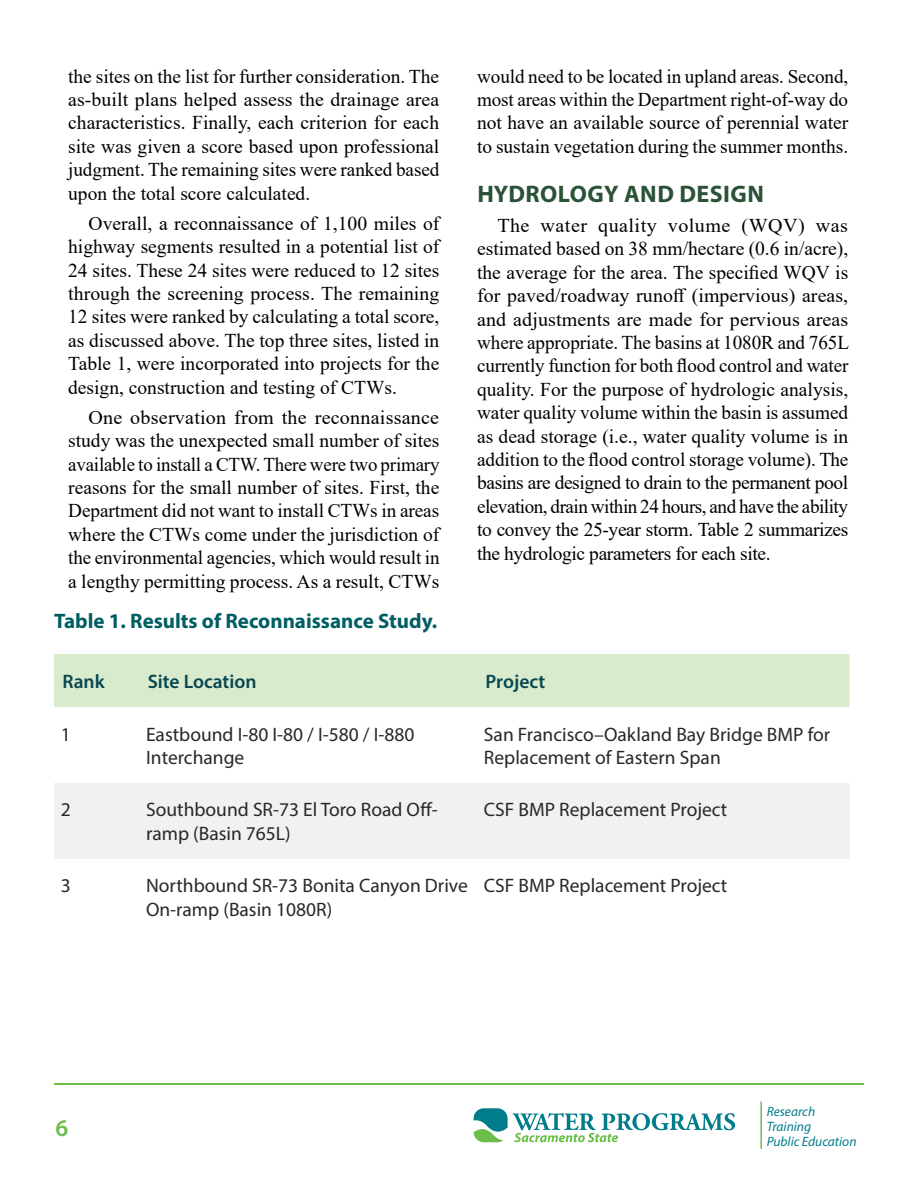
<style>
.page{position:relative;width:918px;height:1188px;background:#fff}
.page>*{position:absolute;margin:0;border:0;box-sizing:border-box;transform-origin:0 0}
.subhead_h2_no_shade{font:700 24px "Myriad Pro";letter-spacing:.02em;color:#2a5236}
.t1{font:600 24px "Myriad Pro";color:#6bbe4a}
.Table_title_h3{font:700 21px "Myriad Pro";color:#005e62}
.basic_p{font:19.5px/23.4px "Times New Roman";color:#000;text-align:justify}
.table_cells_p{font:19.5px/23.4px "Myriad Pro";color:#292829}
.table_cells_highlighted_p{font:19.5px/23.4px "Myriad Pro";color:#292829}
.table_head_p{font:600 19.5px "Myriad Pro";color:#084751}
.t2{font:italic 13.5px/15px "Myriad Pro";color:#007c8a}
</style>
<div class="page">
<hr style="left:760px;top:1102px;width:2px;height:47px;background:#6cbe4b">
<svg style="left:474px;top:1108px;width:261px;height:34px"></svg>
<hr style="left:54px;top:1084px;width:810px;height:1px;background:#6ebe4a">
<div style="left:54px;top:654px;width:796px;height:53px;background:#d8ebcd"></div>
<div style="left:54px;top:783px;width:795px;height:75px;background:#f1f1f2"></div>
<p class="basic_p" style="left:68px;top:64px;width:373px">the sites on the list for further consideration. The as-built plans helped assess the drainage area characteristics. Finally, each criterion for each site was given a score based upon professional judgment. The remaining sites were ranked based upon the total score calculated.</p>
<p class="basic_p" style="left:68px;top:211px;width:373px;text-indent:20px">Overall, a reconnaissance of 1,100 miles of highway segments resulted in a potential list of 24 sites. These 24 sites were reduced to 12 sites through the screening process. The remaining 12 sites were ranked by calculating a total score, as discussed above. The top three sites, listed in Table 1, were incorporated into projects for the design, construction and testing of CTWs.</p>
<p class="basic_p" style="left:68px;top:405px;width:373px;text-indent:20px">One observation from the reconnaissance study was the unexpected small number of sites available to install a CTW. There were two primary reasons for the small number of sites. First, the Department did not want to install CTWs in areas where the CTWs come under the jurisdiction of the environmental agencies, which would result in a lengthy permitting process. As a result, CTWs</p>
<p class="Table_title_h3" style="left:54px;top:607px;width:385px">Table 1. Results of Reconnaissance Study.</p>
<p class="basic_p" style="left:477px;top:64px;width:373px">would need to be located in upland areas. Second, most areas within the Department right-of-way do not have an available source of perennial water to sustain vegetation during the summer months.</p>
<h2 class="subhead_h2_no_shade" style="left:477px;top:178px;width:288px">HYDROLOGY AND DESIGN</h2>
<p class="basic_p" style="left:477px;top:213px;width:373px;text-indent:20px">The water quality volume (WQV) was estimated based on 38 mm/hectare (0.6 in/acre), the average for the area. The specified WQV is for paved/roadway runoff (impervious) areas, and adjustments are made for pervious areas where appropriate. The basins at 1080R and 765L currently function for both flood control and water quality. For the purpose of hydrologic analysis, water quality volume within the basin is assumed as dead storage (i.e., water quality volume is in addition to the flood control storage volume). The basins are designed to drain to the permanent pool elevation, drain within 24 hours, and have the ability to convey the 25-year storm. Table 2 summarizes the hydrologic parameters for each site.</p>
<p class="table_head_p" style="left:62px;top:669px;width:44px">Rank</p>
<p class="table_head_p" style="left:148px;top:669px;width:110px">Site Location</p>
<p class="table_head_p" style="left:486px;top:669px;width:61px">Project</p>
<p class="table_cells_p" style="left:61px;top:722px;width:12px">1</p>
<p class="table_cells_p" style="left:146px;top:722px;width:270px">Eastbound I-80 I-80 / I-580 / I-880<br>Interchange</p>
<p class="table_cells_p" style="left:484px;top:722px;width:348px">San Francisco–Oakland Bay Bridge BMP for<br>Replacement of Eastern Span</p>
<p class="table_cells_highlighted_p" style="left:61px;top:798px;width:12px">2</p>
<p class="table_cells_highlighted_p" style="left:146px;top:798px;width:293px">Southbound SR-73 El Toro Road Off&shy;ramp (Basin 765L)</p>
<p class="table_cells_p" style="left:484px;top:798px;width:245px">CSF BMP Replacement Project</p>
<p class="table_cells_p" style="left:61px;top:874px;width:12px">3</p>
<p class="table_cells_p" style="left:146px;top:874px;width:323px">Northbound SR-73 Bonita Canyon Drive<br>On-ramp (Basin 1080R)</p>
<p class="table_cells_p" style="left:484px;top:874px;width:245px">CSF BMP Replacement Project</p>
<p class="t1" style="left:56px;top:1112px;width:14px">6</p>
<p class="t2" style="left:767px;top:1104px;width:91px">Research<br>Training<br>Public Education</p>
</div>
